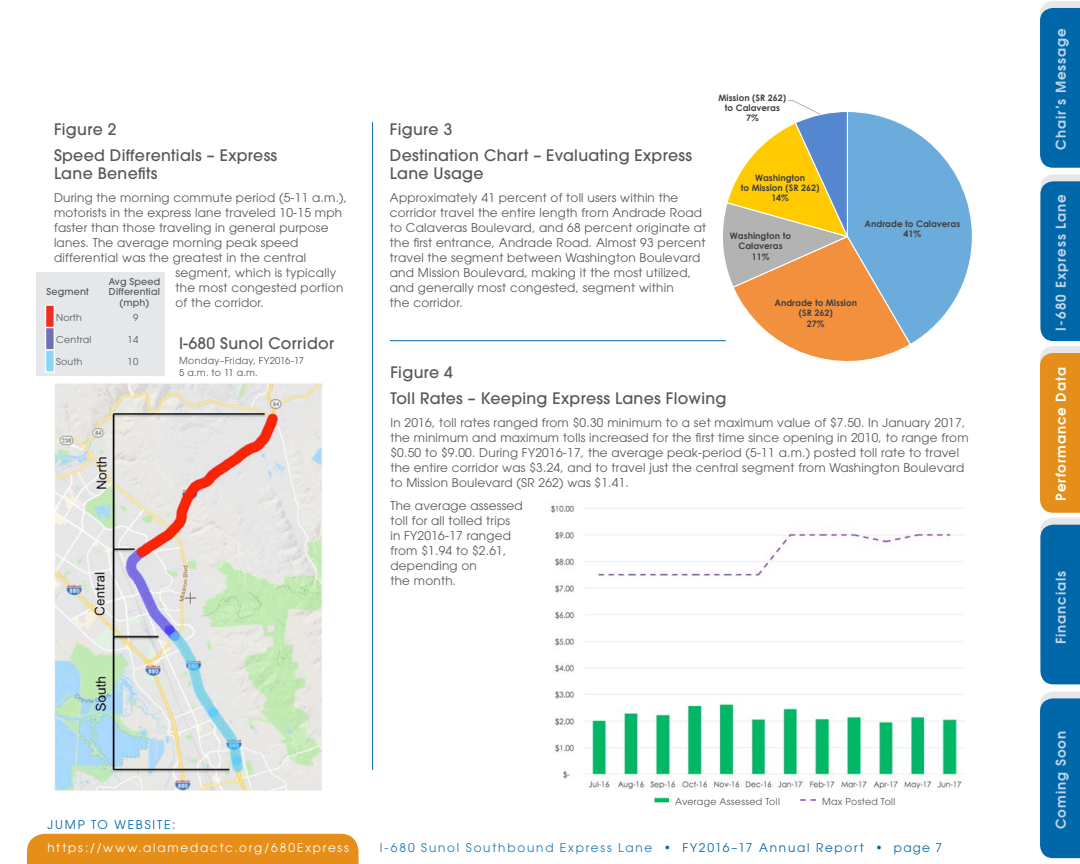
<style>
.page{position:relative;width:1080px;height:864px;background:#fff}
.page>*{position:absolute;margin:0;border:0;box-sizing:border-box;transform-origin:0 0}
.Figure_titles{font:500 15.75px/18px "Avant Garde";letter-spacing:.02em;color:#57585a}
.av_garde_body_9_14{font:600 13.5px "Avant Garde";letter-spacing:.075em;color:#c2d3e9}
.av_garde_body_9_14-2{font:600 13.5px "Avant Garde";letter-spacing:.07em;color:#fff}
.callout_subheads{font:12px/15px "Avant Garde";letter-spacing:.02em;color:#57585a}
.t1{font:12px "Avant Garde";letter-spacing:.15em;color:#1c7bb7}
.t2{font:12px "Avant Garde";letter-spacing:.15em;color:#fff}
.t3{font:12px "Avant Garde";letter-spacing:.15em;color:#0068a9}
.av_garde_body_9_14-3{font:9.45px/12.1px "Avant Garde";letter-spacing:.035em;color:#57585a}
.callout_subheads-2{font:500 9.45px/10.5px "Avant Garde";letter-spacing:.02em;color:#57585a;text-align:center}
.callout_subheads-3{font:9.45px "Avant Garde";letter-spacing:.02em;color:#57585a}
.t4{font:700 8.85px/10.4px "Century Gothic";color:#404040;text-align:center}
.s1{color:#0068a9}
</style>
<div class="page">
<div style="left:1040px;top:1px;width:40px;height:167px;background:#0068a9"></div>
<div style="left:1040px;top:692px;width:40px;height:166px;background:#0068a9"></div>
<div style="left:27px;top:834px;width:332px;height:30px;background:#e58e19"></div>
<svg style="left:1040px;top:174px;width:40px;height:510px;background:#608285"></svg>
<svg style="left:708px;top:100px;width:264px;height:261px"></svg>
<img style="left:549px;top:505px;width:416px;height:285px">
<img style="left:54px;top:382px;width:268px;height:409px">
<hr style="left:372px;top:122px;width:1px;height:648px;background:#0068a9">
<hr style="left:390px;top:340px;width:336px;height:1px;background:#0068a9">
<img style="left:654px;top:797px;width:15px;height:6px">
<img style="left:800px;top:799px;width:16px;height:2px">
<div style="left:37px;top:272px;width:128px;height:104px;background:#e6e7e9"></div>
<div style="left:45px;top:349px;width:10px;height:24px;background:#89d6f5;border:1px solid #fff"></div>
<div style="left:45px;top:327px;width:10px;height:23px;background:#7070b4;border:1px solid #fff"></div>
<div style="left:45px;top:304px;width:10px;height:24px;background:#ee2e22;border:1px solid #fff"></div>
<p class="Figure_titles" style="left:54px;top:120px;width:64px">Figure 2</p>
<p class="Figure_titles" style="left:54px;top:146px;width:225px">Speed Differentials – Express<br>Lane Benefits</p>
<p class="callout_subheads" style="left:54px;top:190px;width:295px">During the morning commute period (5-11 a.m.),</p>
<p class="callout_subheads" style="left:54px;top:205px;width:290px">motorists in the express lane traveled 10-15 mph</p>
<p class="callout_subheads" style="left:54px;top:220px;width:276px">faster than those traveling in general purpose</p>
<p class="callout_subheads" style="left:54px;top:235px;width:246px">lanes. The average morning peak speed</p>
<p class="callout_subheads" style="left:54px;top:250px;width:254px">differential was the greatest in the central</p>
<p class="callout_subheads" style="left:176px;top:265px;width:162px">segment, which is typically</p>
<p class="callout_subheads" style="left:176px;top:280px;width:169px">the most congested portion</p>
<p class="callout_subheads" style="left:176px;top:295px;width:90px">of the corridor.</p>
<p class="callout_subheads-2" style="left:47px;top:286px;width:44px">Segment</p>
<p class="callout_subheads-2" style="left:109px;top:276px;width:53px">Avg Speed<br>Differential (mph)</p>
<p class="callout_subheads-3" style="left:56px;top:334px;width:37px">Central</p>
<p class="callout_subheads-3" style="left:128px;top:334px;width:12px">14</p>
<p class="callout_subheads-3" style="left:56px;top:312px;width:27px">North</p>
<p class="callout_subheads-3" style="left:133px;top:312px;width:7px">9</p>
<p class="callout_subheads-3" style="left:56px;top:356px;width:28px">South</p>
<p class="callout_subheads-3" style="left:128px;top:356px;width:12px">10</p>
<p class="Figure_titles" style="left:179px;top:334px;width:156px">I-680 Sunol Corridor</p>
<p class="av_garde_body_9_14-3" style="left:179px;top:354px;width:126px">Monday–Friday, FY2016-17<br>5 a.m. to 11 a.m.</p>
<p class="Figure_titles" style="left:390px;top:120px;width:64px">Figure 3</p>
<p class="Figure_titles" style="left:390px;top:146px;width:304px">Destination Chart – Evaluating Express<br>Lane Usage</p>
<p class="callout_subheads" style="left:390px;top:190px;width:318px">Approximately 41 percent of toll users within the corridor travel the entire length from Andrade Road to Calaveras Boulevard, and 68 percent originate at the first entrance, Andrade Road. Almost 93 percent travel the segment between Washington Boulevard and Mission Boulevard, making it the most utilized, and generally most congested, segment within<br>the corridor.</p>
<p class="t4" style="left:719px;top:92px;width:69px">Mission (SR 262) to Calaveras<br>7%</p>
<p class="t4" style="left:741px;top:172px;width:80px">Washington<br>to Mission (SR 262)<br>14%</p>
<p class="t4" style="left:730px;top:230px;width:63px">Washington to<br>Calaveras<br>11%</p>
<p class="t4" style="left:865px;top:218px;width:97px">Andrade to Calaveras<br>41%</p>
<p class="t4" style="left:774px;top:297px;width:84px">Andrade to Mission (SR 262)<br>27%</p>
<p class="Figure_titles" style="left:390px;top:363px;width:64px">Figure 4</p>
<p class="Figure_titles" style="left:390px;top:389px;width:338px">Toll Rates – Keeping Express Lanes Flowing</p>
<p class="callout_subheads" style="left:390px;top:415px;width:580px">In 2016, toll rates ranged from $0.30 minimum to a set maximum value of $7.50. In January 2017, the minimum and maximum tolls increased for the first time since opening in 2010, to range from $0.50 to $9.00. During FY2016-17, the average peak-period (5-11 a.m.) posted toll rate to travel the entire corridor was $3.24, and to travel just the central segment from Washington Boulevard to Mission Boulevard (SR 262) was $1.41.</p>
<p class="callout_subheads" style="left:390px;top:498px;width:134px">The average assessed toll for all tolled trips in FY2016-17 ranged from $1.94 to $2.61, depending on<br>the month.</p>
<p class="t3" style="left:48px;top:818px;width:130px">JUMP TO WEBSITE:</p>
<p class="av_garde_body_9_14-3" style="left:675px;top:795px;width:106px">Average Assessed Toll</p>
<p class="av_garde_body_9_14-3" style="left:822px;top:795px;width:75px">Max Posted Toll</p>
<p class="t2" style="left:47px;top:840px;width:303px">https://www.alamedactc.org/680Express</p>
<p class="t1" style="left:380px;top:840px;width:564px">I-680 Sunol Southbound Express Lane <span class="s1">• FY2016–17 Annual Report • page 7</span></p>
<p class="av_garde_body_9_14" style="left:1052px;top:150px;width:123px;rotate:-90deg">Chair’s Message</p>
<p class="av_garde_body_9_14" style="left:1052px;top:331px;width:138px;rotate:-90deg">I-680 Express Lane</p>
<p class="av_garde_body_9_14-2" style="left:1052px;top:501px;width:135px;rotate:-90deg">Performance Data</p>
<p class="av_garde_body_9_14" style="left:1052px;top:644px;width:75px;rotate:-90deg">Financials</p>
<p class="av_garde_body_9_14" style="left:1052px;top:829px;width:100px;rotate:-90deg">Coming Soon</p>
</div>
